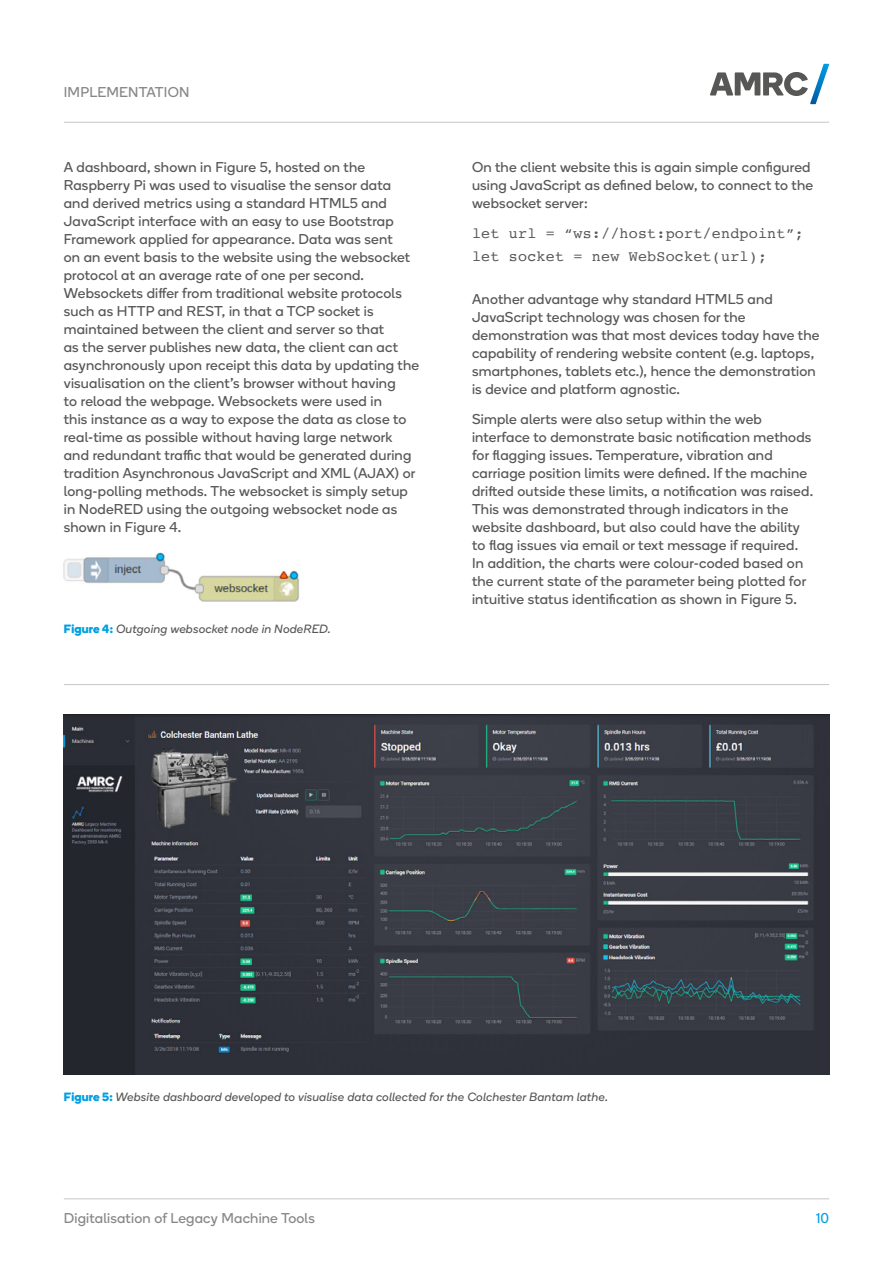
<style>
.page{position:relative;width:893px;height:1263px;background:#fff}
.page>*{position:absolute;margin:0;border:0;box-sizing:border-box;transform-origin:0 0}
.t1{font:15px/22.2px "Courier";letter-spacing:.015em;color:#575756}
.t2{font:14.25px/18px "Boing";letter-spacing:.015em;color:#575756}
.t3{font:14.25px "Boing";letter-spacing:.015em;color:#878787}
.t4{font:14.25px "Boing";color:#009fe3}
.t5{font:italic 12px "Boing";letter-spacing:.015em;color:#575756}
.s1{font-weight:700;font-style:normal;color:#009fe3}
</style>
<div class="page">
<svg style="left:710px;top:64px;width:119px;height:40px"></svg>
<hr style="left:64px;top:1198px;width:765px;height:1px;background:#c6c6c6">
<hr style="left:64px;top:122px;width:765px;height:1px;background:#c6c6c6">
<img style="left:64px;top:714px;width:765px;height:360px">
<hr style="left:64px;top:684px;width:765px;height:1px;background:#c6c6c6">
<img style="left:63px;top:553px;width:236px;height:49px">
<p class="t3" style="left:64px;top:83px;width:127px">IMPLEMENTATION</p>
<p class="t2" style="left:64px;top:158px;width:357px">A dashboard, shown in Figure 5, hosted on the Raspberry Pi was used to visualise the sensor data and derived metrics using a standard HTML5 and JavaScript interface with an easy to use Bootstrap Framework applied for appearance. Data was sent<br>on an event basis to the website using the websocket protocol at an average rate of one per second.<br>Websockets differ from traditional website protocols such as HTTP and REST, in that a TCP socket is maintained between the client and server so that<br>as the server publishes new data, the client can act asynchronously upon receipt this data by updating the visualisation on the client’s browser without having<br>to reload the webpage. Websockets were used in<br>this instance as a way to expose the data as close to real-time as possible without having large network and redundant traffic that would be generated during tradition Asynchronous JavaScript and XML (AJAX) or long-polling methods. The websocket is simply setup in NodeRED using the outgoing websocket node as shown in Figure 4.</p>
<p class="t2" style="left:472px;top:158px;width:343px">On the client website this is again simple configured using JavaScript as defined below, to connect to the websocket server:</p>
<p class="t1" style="left:472px;top:222px;width:333px">let url = “ws://host:port/endpoint”; let socket = new WebSocket(url);</p>
<p class="t2" style="left:472px;top:290px;width:349px">Another advantage why standard HTML5 and JavaScript technology was chosen for the demonstration was that most devices today have the capability of rendering website content (e.g. laptops, smartphones, tablets etc.), hence the demonstration is device and platform agnostic.</p>
<p class="t2" style="left:472px;top:410px;width:343px">Simple alerts were also setup within the web interface to demonstrate basic notification methods for flagging issues. Temperature, vibration and carriage position limits were defined. If the machine drifted outside these limits, a notification was raised.<br>This was demonstrated through indicators in the website dashboard, but also could have the ability to flag issues via email or text message if required.<br>In addition, the charts were colour-coded based on the current state of the parameter being plotted for intuitive status identification as shown in Figure 5.</p>
<p class="t5" style="left:64px;top:621px;width:269px"><span class="s1">Figure 4:</span> Outgoing websocket node in NodeRED.</p>
<p class="t5" style="left:64px;top:1089px;width:546px"><span class="s1">Figure 5:</span> Website dashboard developed to visualise data collected for the Colchester Bantam lathe.</p>
<p class="t3" style="left:64px;top:1208px;width:253px">Digitalisation of Legacy Machine Tools</p>
<p class="t4" style="left:816px;top:1208px;width:15px">10</p>
</div>
